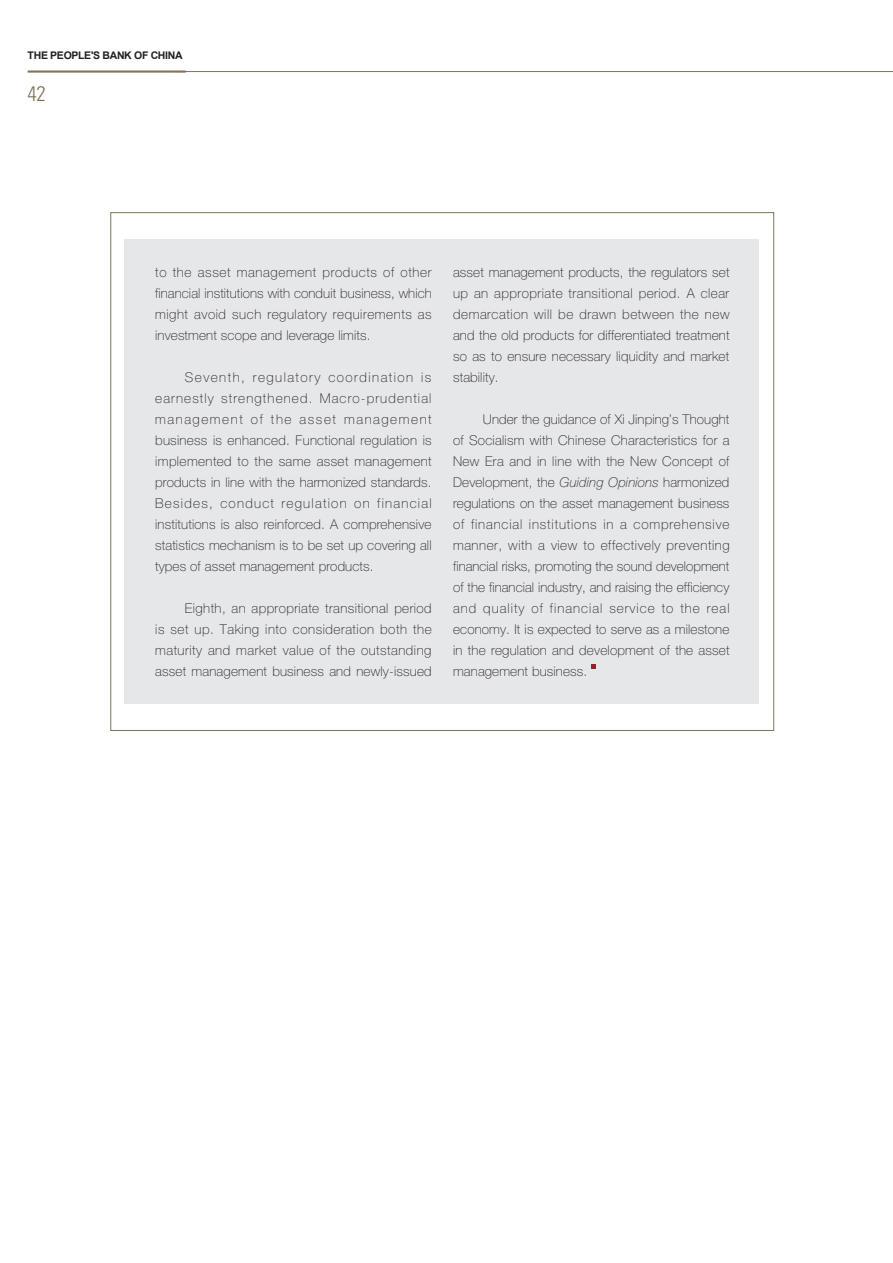
<style>
.page{position:relative;width:893px;height:1263px;background:#fff}
.page>*{position:absolute;margin:0;border:0;box-sizing:border-box;transform-origin:0 0}
.t1{font:300 condensed 21px "Univers LT Std";color:#817356}
.t2{font:100 13.5px/21px "Helvetica Neue LT Std";letter-spacing:.015em;color:#231f20;text-align:justify}
.t3{font:700 10.5px "Arial";letter-spacing:-.03em;color:#231f20}
.s1{font-style:italic}
</style>
<div class="page">
<hr style="left:28px;top:70px;width:158px;height:3px;background:#817356">
<hr style="left:170px;top:71px;width:723px;height:1px;background:#817356">
<div style="left:125px;top:239px;width:634px;height:465px;background:#e6e7e9"></div>
<svg style="left:591px;top:664px;width:5px;height:5px"></svg>
<p class="t3" style="left:28px;top:48px;width:157px">THE PEOPLE'S BANK OF CHINA</p>
<h1 class="t1" style="left:28px;top:81px;width:20px">42</h1>
<p class="t2" style="left:155px;top:261px;width:278px">to the asset management products of other financial institutions with conduit business, which might avoid such regulatory requirements as investment scope and leverage limits.</p>
<p class="t2" style="left:155px;top:366px;width:278px;text-indent:30px">Seventh, regulatory coordination is earnestly strengthened. Macro-prudential management of the asset management business is enhanced. Functional regulation is implemented to the same asset management products in line with the harmonized standards.<br>Besides, conduct regulation on financial institutions is also reinforced. A comprehensive statistics mechanism is to be set up covering all types of asset management products.</p>
<p class="t2" style="left:155px;top:597px;width:278px;text-indent:30px">Eighth, an appropriate transitional period is set up. Taking into consideration both the maturity and market value of the outstanding asset management business and newly-issued</p>
<p class="t2" style="left:453px;top:261px;width:278px">asset management products, the regulators set up an appropriate transitional period. A clear demarcation will be drawn between the new and the old products for differentiated treatment so as to ensure necessary liquidity and market stability.</p>
<p class="t2" style="left:453px;top:408px;width:278px;text-indent:30px">Under the guidance of Xi Jinping’s Thought of Socialism with Chinese Characteristics for a New Era and in line with the New Concept of Development, the <span class="s1">Guiding Opinions</span> harmonized regulations on the asset management business of financial institutions in a comprehensive manner, with a view to effectively preventing financial risks, promoting the sound development of the financial industry, and raising the efficiency and quality of financial service to the real economy. It is expected to serve as a milestone in the regulation and development of the asset management business.</p>
</div>
